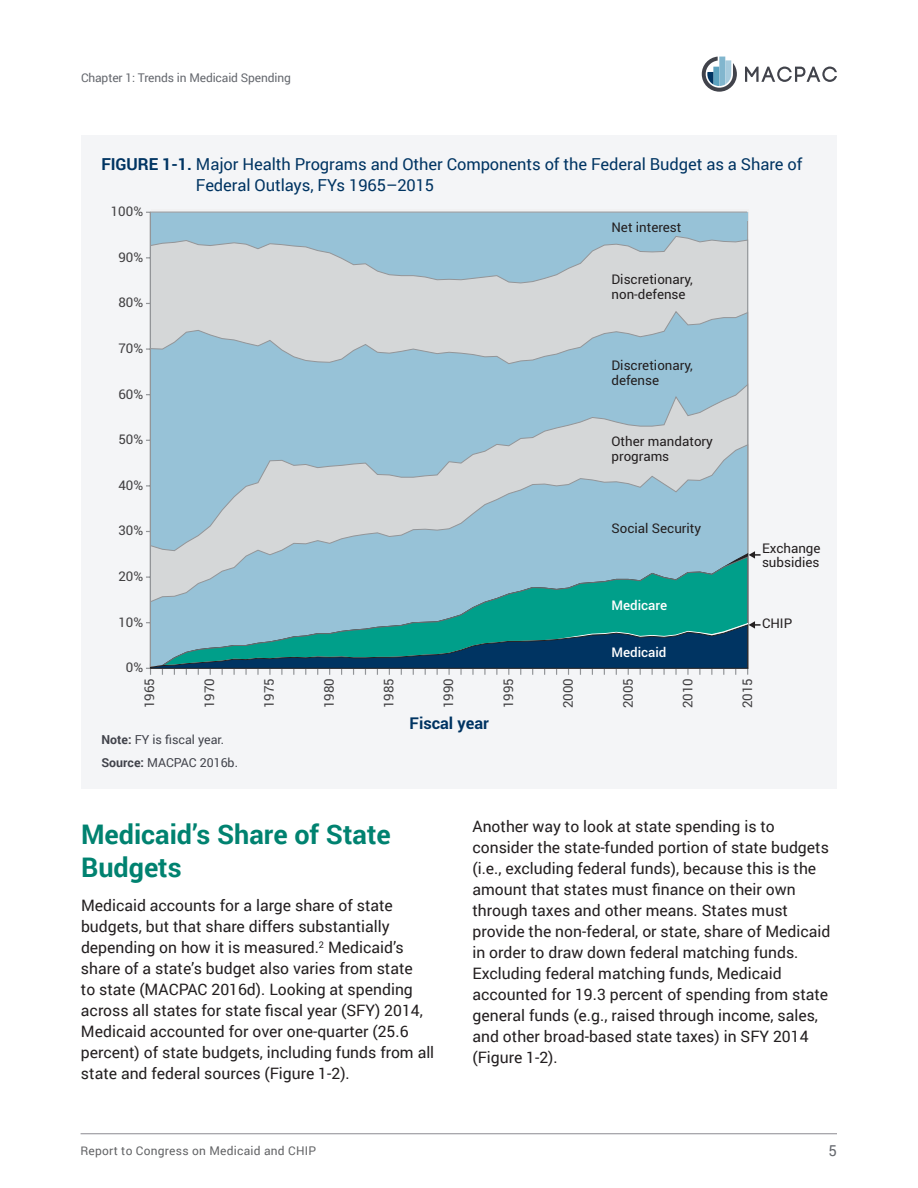
<style>
.page{position:relative;width:918px;height:1188px;background:#fff}
.page>*{position:absolute;margin:0;border:0;box-sizing:border-box;transform-origin:0 0}
.t1{font:700 27px/33px "Roboto";color:#008270}
.t2{font:16.5px/21px "Roboto";letter-spacing:-.005em;color:#003462}
.t3{font:700 16.35px "Roboto";color:#003462}
.t4{font:15.75px/21px "Roboto";color:#231f20}
.t5{font:15px "Roboto";color:#65686e}
.t6{font:13.35px/14.9px "Roboto";color:#231f20}
.t7{font:13.35px "Roboto";color:#414042}
.t8{font:500 13.35px "Roboto";color:#fff}
.t9{font:12.3px/23.2px "Roboto";color:#41434b}
.t10{font:12px "Roboto";letter-spacing:.02em;color:#636466}
.t11{font:12px "Roboto";letter-spacing:-.01em;color:#65686e}
.s1{font-weight:700}
</style>
<div class="page">
<hr style="left:81px;top:1134px;width:756px;height:1px;background:#8c8a91">
<svg style="left:702px;top:57px;width:35px;height:35px"></svg>
<svg style="left:745px;top:67px;width:92px;height:15px"></svg>
<div style="left:81px;top:135px;width:756px;height:653px;background:#f4f5f7"></div>
<div style="left:150px;top:211px;width:598px;height:25px;background:#97c2d7"></div>
<svg style="left:150px;top:236px;width:598px;height:74px;background:#c2cfd6"></svg>
<svg style="left:150px;top:310px;width:598px;height:73px;background:#b3cad6"></svg>
<svg style="left:150px;top:383px;width:598px;height:61px;background:#a0c4d6"></svg>
<svg style="left:150px;top:444px;width:598px;height:109px;background:#b1cad6"></svg>
<svg style="left:150px;top:553px;width:599px;height:3px;background:#a0c4d5"></svg>
<svg style="left:150px;top:556px;width:599px;height:65px;background:#70b8c0"></svg>
<svg style="left:146px;top:621px;width:615px;height:54px;background:#3b8591"></svg>
<svg style="left:749px;top:551px;width:12px;height:8px"></svg>
<hr style="left:151px;top:209px;width:597px;height:3px;background:#f1f1f2">
<div style="left:151px;top:212px;width:596px;height:8px;background:#97c2d7"></div>
<hr style="left:151px;top:212px;width:596px;height:1px;background:#939598">
<p class="t11" style="left:81px;top:69px;width:211px">Chapter 1: Trends in Medicaid Spending</p>
<p class="t2" style="left:196px;top:153px;width:608px;text-indent:-95px"><span class="s1">FIGURE 1-1.</span> Major Health Programs and Other Components of the Federal Budget as a Share of<br>Federal Outlays, FYs 1965–2015</p>
<p class="t7" style="left:111px;top:202px;width:34px">100%</p>
<p class="t7" style="left:118px;top:248px;width:26px">90%</p>
<p class="t7" style="left:118px;top:293px;width:26px">80%</p>
<p class="t7" style="left:118px;top:339px;width:26px">70%</p>
<p class="t7" style="left:118px;top:384px;width:26px">60%</p>
<p class="t6" style="left:612px;top:219px;width:72px">Net interest</p>
<p class="t6" style="left:612px;top:272px;width:83px">Discretionary, non-defense</p>
<p class="t6" style="left:612px;top:358px;width:83px">Discretionary, defense</p>
<p class="t7" style="left:118px;top:430px;width:26px">50%</p>
<p class="t7" style="left:118px;top:476px;width:26px">40%</p>
<p class="t6" style="left:612px;top:434px;width:103px">Other mandatory programs</p>
<p class="t7" style="left:118px;top:521px;width:26px">30%</p>
<p class="t7" style="left:118px;top:567px;width:26px">20%</p>
<p class="t7" style="left:118px;top:612px;width:26px">10%</p>
<p class="t7" style="left:126px;top:658px;width:19px">0%</p>
<p class="t6" style="left:612px;top:520px;width:91px">Social Security</p>
<p class="t8" style="left:612px;top:596px;width:57px">Medicare</p>
<p class="t8" style="left:612px;top:643px;width:57px">Medicaid</p>
<p class="t7" style="left:140px;top:708px;width:32px;rotate:-90deg">1965</p>
<p class="t7" style="left:200px;top:708px;width:32px;rotate:-90deg">1970</p>
<p class="t7" style="left:260px;top:708px;width:32px;rotate:-90deg">1975</p>
<p class="t7" style="left:320px;top:708px;width:32px;rotate:-90deg">1980</p>
<p class="t7" style="left:379px;top:708px;width:32px;rotate:-90deg">1985</p>
<p class="t7" style="left:439px;top:708px;width:32px;rotate:-90deg">1990</p>
<p class="t7" style="left:499px;top:708px;width:32px;rotate:-90deg">1995</p>
<p class="t7" style="left:559px;top:708px;width:32px;rotate:-90deg">2000</p>
<p class="t7" style="left:619px;top:708px;width:32px;rotate:-90deg">2005</p>
<p class="t7" style="left:678px;top:708px;width:32px;rotate:-90deg">2010</p>
<p class="t7" style="left:738px;top:708px;width:32px;rotate:-90deg">2015</p>
<p class="t3" style="left:410px;top:712px;width:81px">Fiscal year</p>
<p class="t9" style="left:101px;top:727px;width:138px"><span class="s1">Note:</span> FY is fiscal year.<br><span class="s1">Source:</span> MACPAC 2016b.</p>
<p class="t6" style="left:762px;top:541px;width:60px;line-height:14.1px">Exchange subsidies</p>
<p class="t6" style="left:762px;top:616px;width:32px">CHIP</p>
<h1 class="t1" style="left:81px;top:817px;width:311px">Medicaid’s Share of State<br>Budgets</h1>
<p class="t4" style="left:81px;top:894px;width:355px">Medicaid accounts for a large share of state budgets, but that share differs substantially depending on how it is measured.<sup>2</sup> Medicaid’s share of a state’s budget also varies from state<br>to state (MACPAC 2016d). Looking at spending across all states for state fiscal year (SFY) 2014, Medicaid accounted for over one-quarter (25.6 percent) of state budgets, including funds from all state and federal sources (Figure 1-2).</p>
<p class="t4" style="left:472px;top:815px;width:359px">Another way to look at state spending is to consider the state-funded portion of state budgets (i.e., excluding federal funds), because this is the amount that states must finance on their own through taxes and other means. States must provide the non-federal, or state, share of Medicaid in order to draw down federal matching funds.<br>Excluding federal matching funds, Medicaid accounted for 19.3 percent of spending from state general funds (e.g., raised through income, sales, and other broad-based state taxes) in SFY 2014 (Figure 1-2).</p>
<p class="t10" style="left:80px;top:1142px;width:237px">Report to Congress on Medicaid and CHIP</p>
<p class="t5" style="left:828px;top:1140px;width:10px">5</p>
</div>
